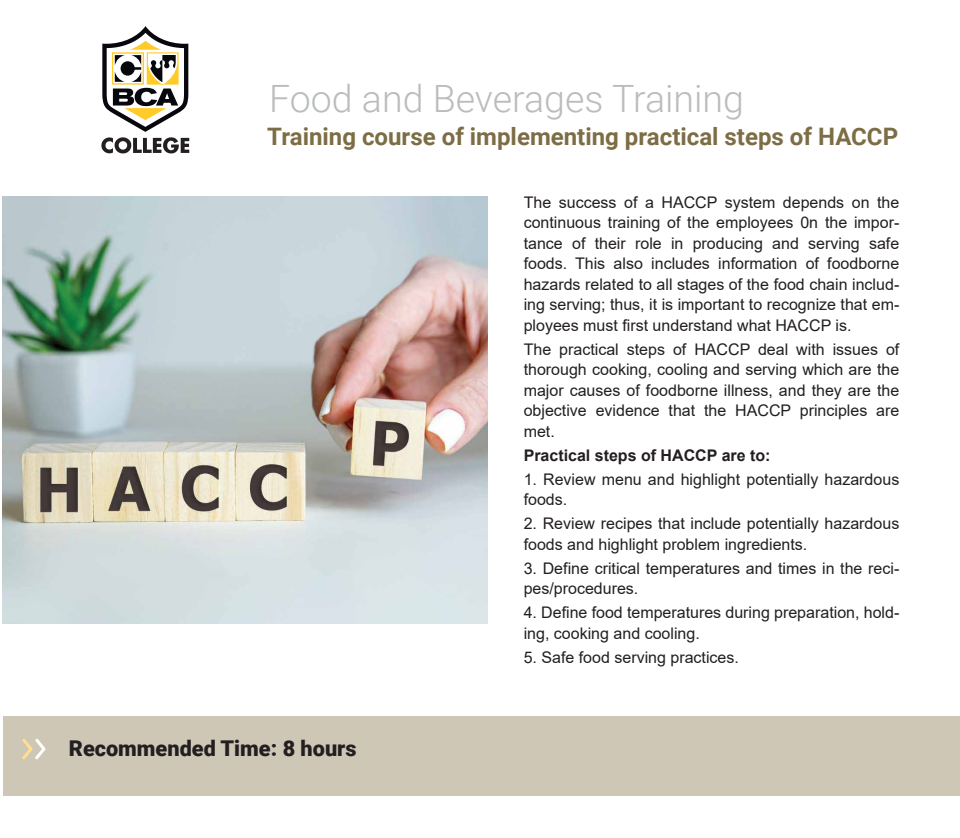
<style>
.page{position:relative;width:960px;height:838px;background:#fff}
.page>*{position:absolute;margin:0;border:0;box-sizing:border-box;transform-origin:0 0}
.t1{font:300 37.6px "Roboto";color:#babcbe}
.t2{font:700 24.05px "Roboto";color:#7d6d45}
.t3{font:900 21.7px "Roboto";color:#231f20}
.t4{font:16px/20.5px "Arial";color:#231f20}
.t5{font:700 16px "Arial";color:#231f20}
</style>
<div class="page">
<div style="left:3px;top:716px;width:957px;height:79px;background:#cec7b6"></div>
<svg style="left:22px;top:739px;width:24px;height:20px"></svg>
<svg style="left:101px;top:26px;width:88px;height:127px"></svg>
<img style="left:2px;top:196px;width:486px;height:427px">
<h1 class="t1" style="left:269px;top:73px;width:477px">Food and Beverages Training</h1>
<h2 class="t2" style="left:267px;top:119px;width:632px">Training course of implementing practical steps of HACCP</h2>
<h3 class="t3" style="left:69px;top:733px;width:289px">Recommended Time: 8 hours</h3>
<p class="t4" style="left:524px;top:191px;width:377px;text-align:justify">The success of a HACCP system depends on the continuous training of the employees 0n the impor&shy;tance of their role in producing and serving safe foods. This also includes information of foodborne hazards related to all stages of the food chain includ&shy;ing serving; thus, it is important to recognize that em&shy;ployees must first understand what HACCP is.</p>
<p class="t4" style="left:524px;top:338px;width:377px;text-align:justify">The practical steps of HACCP deal with issues of thorough cooking, cooling and serving which are the major causes of foodborne illness, and they are the objective evidence that the HACCP principles are met.</p>
<p class="t5" style="left:524px;top:443px;width:248px">Practical steps of HACCP are to:</p>
<p class="t4" style="left:524px;top:468px;width:377px">1. Review menu and highlight potentially hazardous foods.</p>
<p class="t4" style="left:524px;top:513px;width:377px">2. Review recipes that include potentially hazardous foods and highlight problem ingredients.</p>
<p class="t4" style="left:524px;top:557px;width:377px">3. Define critical temperatures and times in the reci&shy;pes/procedures.</p>
<p class="t4" style="left:524px;top:602px;width:377px">4. Define food temperatures during preparation, hold&shy;ing, cooking and cooling.</p>
<p class="t4" style="left:524px;top:646px;width:217px">5. Safe food serving practices.</p>
</div>
